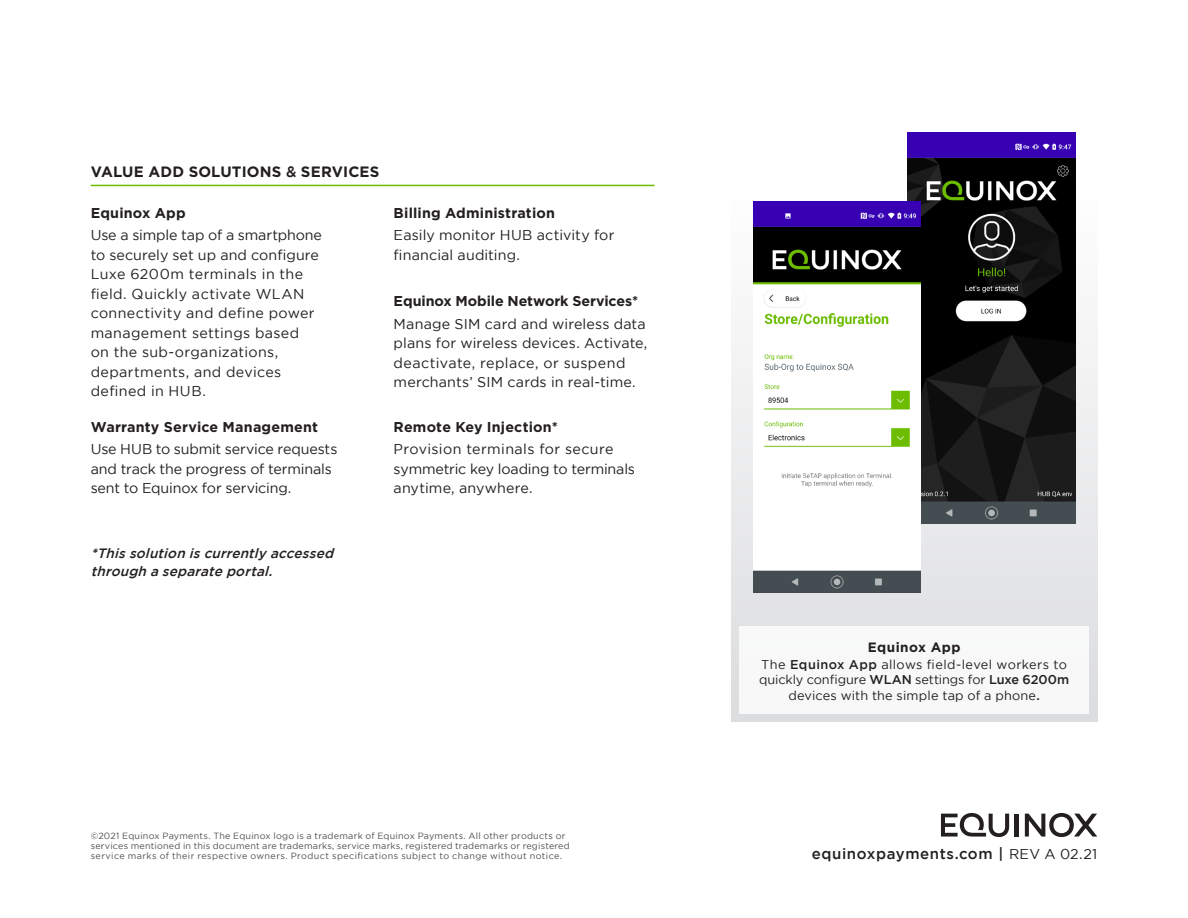
<style>
.page{position:relative;width:1188px;height:918px;background:#fff}
.page>*{position:absolute;margin:0;border:0;box-sizing:border-box;transform-origin:0 0}
.t1{font:500 15px "Gotham";letter-spacing:.04em;color:#231f20}
.t2{font:700 15px "Gotham";letter-spacing:.01em;color:#231f20}
.t3{font:14.25px/19.5px "Gotham";letter-spacing:.01em;color:#231f20}
.t4{font:700 14.25px "Gotham";letter-spacing:.01em;color:#231f20}
.t5{font:14.25px/19.5px "Gotham";letter-spacing:-.015em;color:#231f20}
.t6{font:italic 500 13.5px "Gotham";color:#231f20}
.t7{font:700 13.5px "Gotham";letter-spacing:.035em;color:#231f20}
.t8{font:12.75px/15.6px "Gotham";letter-spacing:.01em;color:#231f20;text-align:center}
.t9{font:9px "Gotham";letter-spacing:.025em;color:#4e4f50}
.t10{font:9px "Gotham";letter-spacing:.045em;color:#4e4f50}
.s1{font-weight:500}
.s2{font-weight:700}
.s3{font-weight:400;font-size:14.25px}
</style>
<div class="page">
<hr style="left:1015px;top:814px;width:4px;height:23px;background:#231f20">
<svg style="left:1025px;top:813px;width:72px;height:24px"></svg>
<svg style="left:941px;top:813px;width:68px;height:24px"></svg>
<hr style="left:91px;top:185px;width:564px;height:1px;background:#6bbd00">
<svg style="left:731px;top:188px;width:366px;height:534px;fill:#e6e7e8"></svg>
<div style="left:739px;top:626px;width:350px;height:88px;background:#f8f8f9"></div>
<img style="left:908px;top:133px;width:167px;height:390px">
<img style="left:753px;top:202px;width:168px;height:390px">
<p class="t2" style="left:91px;top:161px;width:290px">VALUE ADD SOLUTIONS <span class="s1">&amp;</span> SERVICES</p>
<p class="t4" style="left:91px;top:203px;width:97px">Equinox App</p>
<p class="t3" style="left:91px;top:225px;width:233px">Use a simple tap of a smartphone to securely set up and configure<br>Luxe 6200m terminals in the field. Quickly activate WLAN connectivity and define power management settings based<br>on the sub-organizations, departments, and devices defined in HUB.</p>
<p class="t4" style="left:91px;top:417px;width:229px">Warranty Service Management</p>
<p class="t5" style="left:91px;top:439px;width:248px">Use HUB to submit service requests and track the progress of terminals sent to Equinox for servicing.</p>
<p class="t4" style="left:394px;top:203px;width:163px">Billing Administration</p>
<p class="t3" style="left:394px;top:225px;width:222px">Easily monitor HUB activity for financial auditing.</p>
<p class="t4" style="left:394px;top:291px;width:246px">Equinox Mobile Network Services*</p>
<p class="t3" style="left:394px;top:314px;width:255px">Manage SIM card and wireless data plans for wireless devices. Activate, deactivate, replace, or suspend merchants’ SIM cards in real-time.</p>
<p class="t4" style="left:394px;top:417px;width:166px">Remote Key Injection*</p>
<p class="t3" style="left:394px;top:439px;width:243px">Provision terminals for secure symmetric key loading to terminals anytime, anywhere.</p>
<p class="t6" style="left:91px;top:546px;width:248px"><span class="s2">*</span>Thissolution iscurrently accessed</p>
<p class="t6" style="left:91px;top:564px;width:187px">through a separate portal.</p>
<p class="t9" style="left:91px;top:831px;width:476px">©2021 Equinox Payments. The Equinox logo is a trademark of Equinox Payments. All other products or</p>
<p class="t9" style="left:91px;top:841px;width:481px">services mentioned in this document are trademarks, service marks, registered trademarks or registered</p>
<p class="t10" style="left:91px;top:850px;width:473px">service marks of their respective owners. Product specifications subject to change without notice.</p>
<p class="t7" style="left:868px;top:638px;width:94px">Equinox App</p>
<p class="t8" style="left:759px;top:656px;width:312px">The <span class="s1">Equinox App</span> allows field-level workers to quickly configure <span class="s1">WLAN</span> settings for <span class="s1">Luxe 6200m </span>devices with the simple tap of a phone<span class="s1">.</span></p>
<p class="t1" style="left:812px;top:845px;width:287px">equinoxpayments.com | <span class="s3">REV A 02.21</span></p>
</div>
